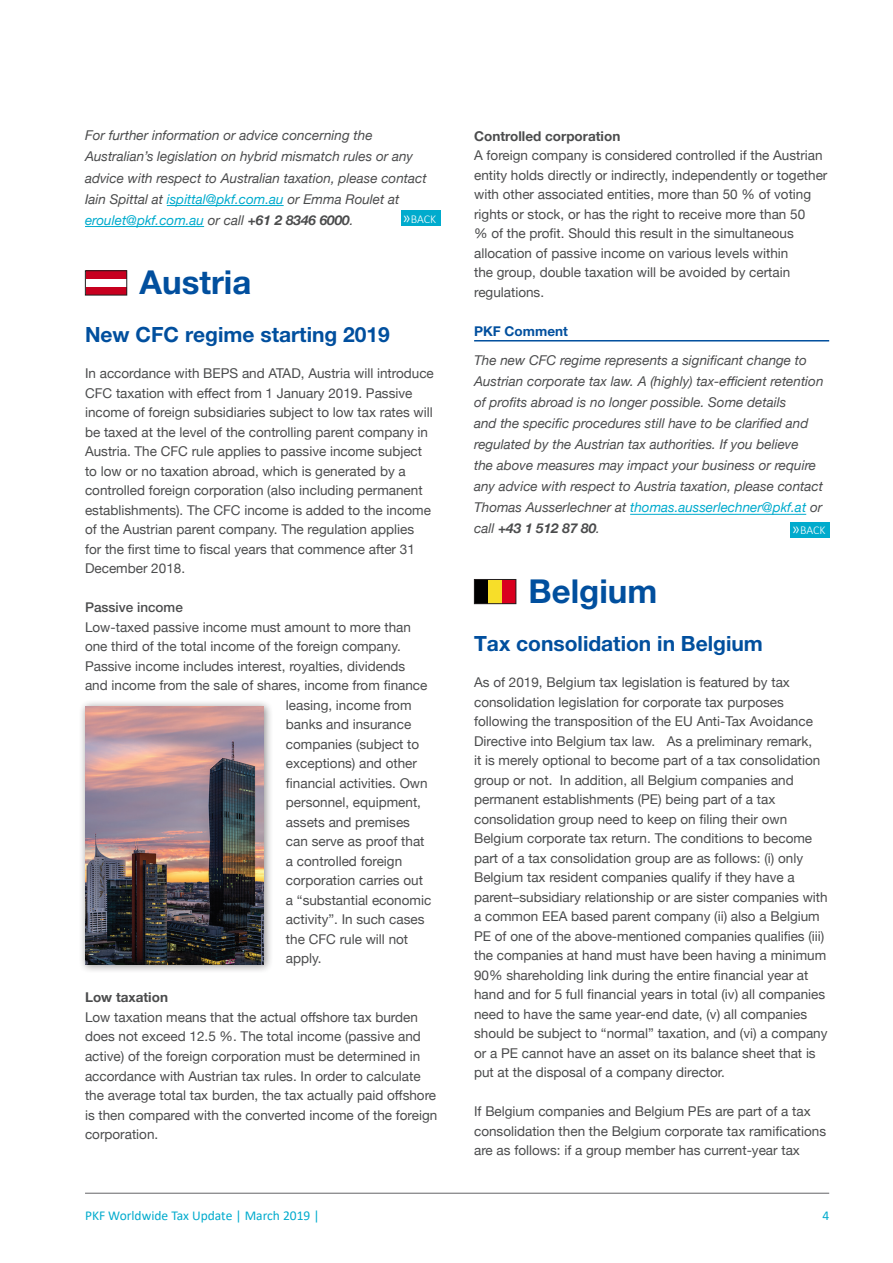
<style>
.page{position:relative;width:893px;height:1263px;background:#fff}
.page>*{position:absolute;margin:0;border:0;box-sizing:border-box;transform-origin:0 0}
.topic{font:700 33px "Helvetica Neue LT Pro";color:#014f9e}
.country{font:700 33px "Helvetica Neue LT Pro";color:#014f9e}
.topic-2{font:700 21px "Helvetica Neue LT Pro";color:#014f9e}
.body{font:13.5px/19.5px "Helvetica Neue";color:#4b4c4d}
.italic{font:italic 13.5px/21px "Helvetica Neue";color:#4b4c4d}
.t1{font:13.5px "Calibri";color:#00abcd}
.body-2{font:700 13.5px "Helvetica Neue";color:#4b4c4d}
.body-3{font:500 13.5px "Helvetica Neue LT Pro";color:#4b4c4d}
.PKF_comment{font:700 13.5px "Helvetica Neue LT Std";color:#014f9e}
.content_country{font:300 12px "Calibri";letter-spacing:-.005em;color:#fff}
.s1{color:#00abcd}
.s2{font-weight:700}
.s3{font-size:16.5px}
</style>
<div class="page">
<hr style="left:85px;top:1193px;width:744px;height:1px;background:#636366">
<hr style="left:474px;top:340px;width:355px;height:1px;background:#014f9e">
<hr style="left:630px;top:514px;width:176px;height:1px;background:#00abcd">
<hr style="left:167px;top:205px;width:117px;height:1px;background:#00abcd">
<hr style="left:85px;top:226px;width:119px;height:1px;background:#00abcd">
<div style="left:78px;top:699px;width:195px;height:275px;background:#231f20;opacity:.5"></div>
<img style="left:85px;top:706px;width:179px;height:258px">
<svg style="left:85px;top:270px;width:42px;height:26px"></svg>
<div style="left:474px;top:579px;width:14px;height:25px;background:#000"></div>
<div style="left:488px;top:579px;width:14px;height:25px;background:#f7de29"></div>
<div style="left:502px;top:579px;width:14px;height:25px;background:#d9001f"></div>
<div style="left:474px;top:579px;width:42px;height:25px;border:1px solid #231f20"></div>
<div style="left:401px;top:211px;width:39px;height:15px;background:#00abcd"></div>
<div style="left:790px;top:522px;width:40px;height:15px;background:#00abcd"></div>
<p class="italic" style="left:85px;top:126px;width:343px">For further information or advice concerning the Australian’s legislation on hybrid mismatch rules or any advice with respect to Australian taxation, please contact Iain Spittal at <span class="s1">ispittal@pkf.com.au</span> or Emma Roulet at <span class="s1">eroulet@pkf.com.au</span> or call <span class="s2">+61 2 8346 6000</span>.</p>
<p class="content_country" style="left:402px;top:211px;width:35px"><span class="s3">»</span>BACK</p>
<p class="country" style="left:140px;top:262px;width:113px">Austria</p>
<p class="topic-2" style="left:85px;top:321px;width:306px">New CFC regime starting 2019</p>
<p class="body" style="left:85px;top:365px;width:350px">In accordance with BEPS and ATAD, Austria will introduce CFC taxation with effect from 1 January 2019. Passive income of foreign subsidiaries subject to low tax rates will be taxed at the level of the controlling parent company in Austria. The CFC rule applies to passive income subject to low or no taxation abroad, which is generated by a controlled foreign corporation (also including permanent establishments). The CFC income is added to the income of the Austrian parent company. The regulation applies<br>for the first time to fiscal years that commence after 31<br>December 2018.</p>
<p class="body-3" style="left:85px;top:600px;width:99px">Passive income</p>
<p class="body" style="left:85px;top:618px;width:327px">Low-taxed passive income must amount to more than</p>
<p class="body" style="left:85px;top:638px;width:317px">one third of the total income of the foreign company.</p>
<p class="body" style="left:85px;top:657px;width:322px">Passive income includes interest, royalties, dividends</p>
<p class="body" style="left:85px;top:677px;width:344px">and income from the sale of shares, income from finance</p>
<p class="body" style="left:286px;top:696px;width:127px">leasing, income from</p>
<p class="body" style="left:286px;top:716px;width:127px">banks and insurance</p>
<p class="body" style="left:286px;top:735px;width:135px">companies (subject to</p>
<p class="body" style="left:286px;top:755px;width:133px">exceptions) and other</p>
<p class="body" style="left:286px;top:774px;width:143px">financial activities. Own</p>
<p class="body" style="left:286px;top:794px;width:137px">personnel, equipment,</p>
<p class="body" style="left:286px;top:813px;width:126px">assets and premises</p>
<p class="body" style="left:286px;top:833px;width:140px">can serve as proof that</p>
<p class="body" style="left:286px;top:852px;width:118px">a controlled foreign</p>
<p class="body" style="left:286px;top:872px;width:138px">corporation carries out</p>
<p class="body" style="left:286px;top:891px;width:147px">a “substantial economic</p>
<p class="body" style="left:286px;top:911px;width:140px">activity”. In such cases</p>
<p class="body" style="left:286px;top:930px;width:124px">the CFC rule will not</p>
<p class="body" style="left:286px;top:950px;width:37px">apply.</p>
<p class="body-2" style="left:85px;top:987px;width:84px">Low taxation</p>
<p class="body" style="left:85px;top:1008px;width:354px">Low taxation means that the actual offshore tax burden does not exceed 12.5 %. The total income (passive and active) of the foreign corporation must be determined in accordance with Austrian tax rules. In order to calculate the average total tax burden, the tax actually paid offshore is then compared with the converted income of the foreign corporation.</p>
<p class="body-2" style="left:474px;top:125px;width:148px">Controlled corporation</p>
<p class="body" style="left:474px;top:146px;width:355px">A foreign company is considered controlled if the Austrian entity holds directly or indirectly, independently or together with other associated entities, more than 50 % of voting rights or stock, or has the right to receive more than 50<br>% of the profit. Should this result in the simultaneous allocation of passive income on various levels within<br>the group, double taxation will be avoided by certain regulations.</p>
<p class="PKF_comment" style="left:474px;top:323px;width:95px">PKF Comment</p>
<p class="italic" style="left:474px;top:351px;width:351px">The new CFC regime represents a significant change to Austrian corporate tax law. A (highly) tax-efficient retention of profits abroad is no longer possible. Some details<br>and the specific procedures still have to be clarified and regulated by the Austrian tax authorities. If you believe<br>the above measures may impact your business or require any advice with respect to Austria taxation, please contact Thomas Ausserlechner at <span class="s1">thomas.ausserlechner@pkf.at</span> or call <span class="s2">+43 1 512 87 80</span>.</p>
<p class="content_country" style="left:792px;top:522px;width:35px"><span class="s3">»</span>BACK</p>
<p class="topic" style="left:528px;top:570px;width:130px">Belgium</p>
<p class="topic-2" style="left:474px;top:630px;width:290px">Tax consolidation in Belgium</p>
<p class="body" style="left:474px;top:673px;width:355px">As of 2019, Belgium tax legislation is featured by tax consolidation legislation for corporate tax purposes following the transposition of the EU Anti-Tax Avoidance Directive into Belgium tax law. As a preliminary remark,<br>it is merely optional to become part of a tax consolidation group or not. In addition, all Belgium companies and permanent establishments (PE) being part of a tax consolidation group need to keep on filing their own Belgium corporate tax return. The conditions to become part of a tax consolidation group are as follows: (i) only Belgium tax resident companies qualify if they have a parent–subsidiary relationship or are sister companies with a common EEA based parent company (ii) also a Belgium PE of one of the above-mentioned companies qualifies (iii) the companies at hand must have been having a minimum 90% shareholding link during the entire financial year at hand and for 5 full financial years in total (iv) all companies need to have the same year-end date, (v) all companies should be subject to “normal” taxation, and (vi) a company or a PE cannot have an asset on its balance sheet that is put at the disposal of a company director.</p>
<p class="body" style="left:474px;top:1102px;width:354px">If Belgium companies and Belgium PEs are part of a tax consolidation then the Belgium corporate tax ramifications are as follows: if a group member has current-year tax</p>
<p class="t1" style="left:85px;top:1206px;width:236px">PKF Worldwide Tax Update | March 2019 |</p>
<p class="t1" style="left:822px;top:1206px;width:8px">4</p>
</div>
